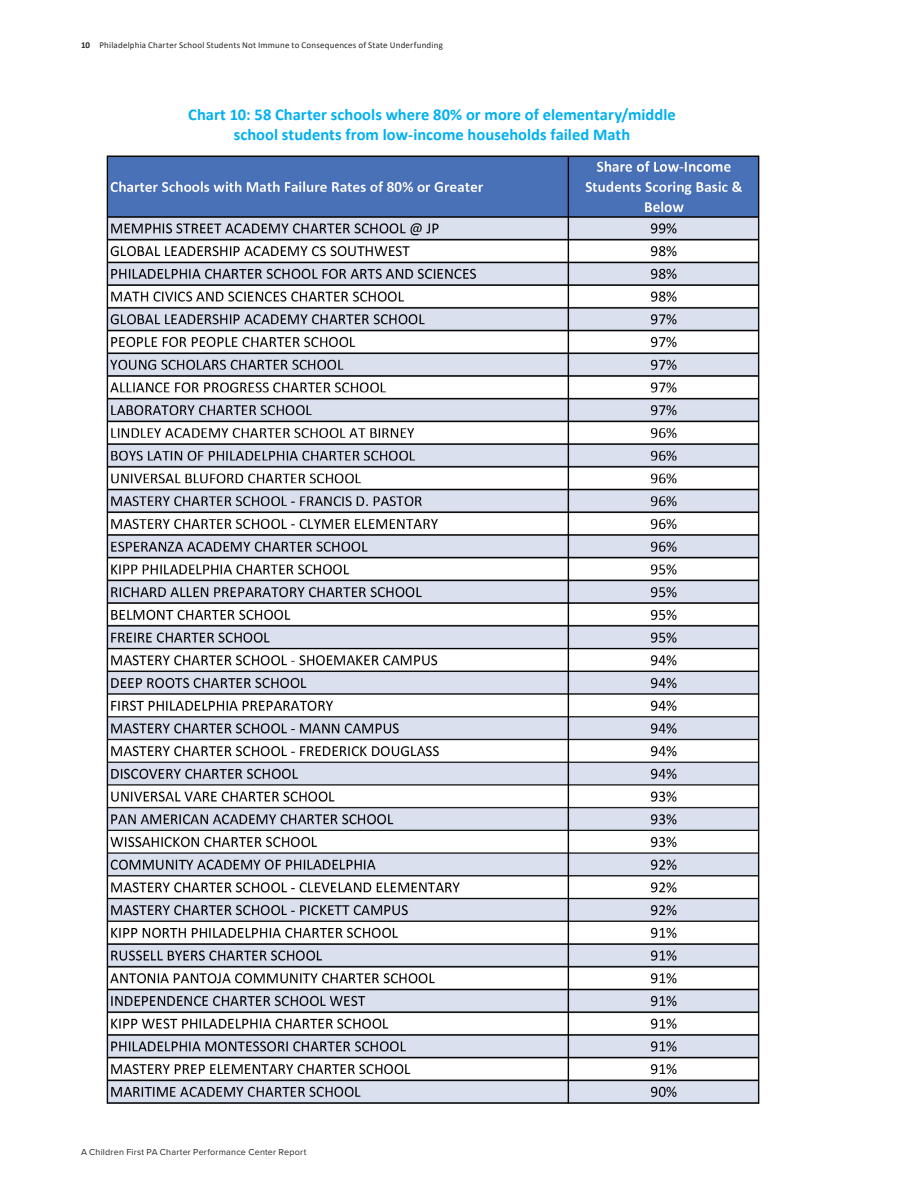
<style>
.page{position:relative;width:918px;height:1188px;background:#fff}
.page>*{position:absolute;margin:0;border:0;box-sizing:border-box;transform-origin:0 0}
.t1{font:700 16.5px/19.5px "Calibri";letter-spacing:.005em;color:#00b0f0;text-align:center}
.t2{font:9px "Calibri";letter-spacing:.02em;color:#292829}
.t3{font:9px "Proxima Nova";letter-spacing:.025em;color:#292829}
.s1{font-weight:700}
</style>
<div class="page">
<img style="left:106px;top:155px;width:654px;height:949px">
<p class="t2" style="left:81px;top:38px;width:363px"><span class="s1">10</span> Philadelphia Charter School Students Not Immune to Consequences of State Underfunding</p>
<p class="t1" style="left:188px;top:105px;width:489px">Chart 10: 58 Charter schools where 80% or more of elementary/middle school students from low-income households failed Math</p>
<p class="t3" style="left:81px;top:1145px;width:227px">A Children First PA Charter Performance Center Report</p>
</div>
